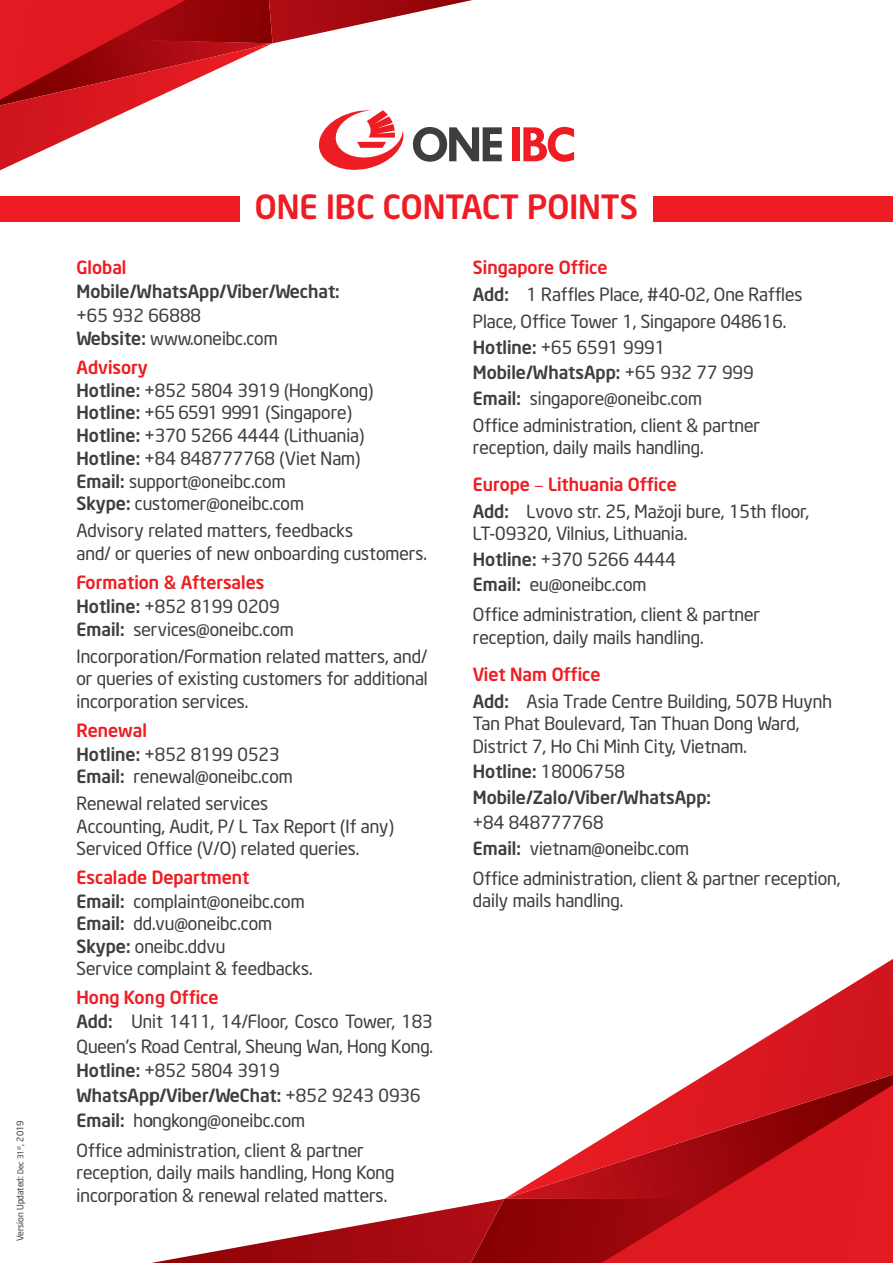
<style>
.page{position:relative;width:893px;height:1263px;background:#fff}
.page>*{position:absolute;margin:0;border:0;box-sizing:border-box;transform-origin:0 0}
.t1{font:700 33px "UTM Neo Sans Intel";color:#ee1d23}
.t2{font:18px/22.5px "UTM Neo Sans Intel";color:#3e3e3f}
.t3{font:700 18px/25.5px "UTM Neo Sans Intel";color:#3e3e3f}
.t4{font:700 18px "UTM Neo Sans Intel";color:#ee1d23}
.t5{font:9px "UTM Neo Sans Intel";color:#3e3e3f}
.s1{font-size:7.95px}
.s2{font-weight:700}
.s3{font-weight:700;color:#ee1d23}
.s4{font-family:"Myriad Pro";color:#ee1d23}
.s5{font-family:"Myriad Pro"}
.s6{font-weight:400}
</style>
<div class="page">
<div style="left:0;top:196px;width:239px;height:25px;background:#ee1d23"></div>
<div style="left:654px;top:196px;width:239px;height:25px;background:#ee1d23"></div>
<div style="left:512px;top:127px;width:7px;height:34px;background:#ee1d23"></div>
<svg style="left:523px;top:127px;width:51px;height:35px"></svg>
<svg style="left:509px;top:959px;width:384px;height:237px"></svg>
<svg style="left:151px;top:1196px;width:450px;height:67px"></svg>
<svg style="left:601px;top:1085px;width:292px;height:178px;background:#cc1e24"></svg>
<svg style="left:0;top:0;width:502px;height:171px"></svg>
<p class="t5" style="left:13px;top:1241px;width:122px;rotate:-90deg">Version Updated: <span class="s1">Dec 31</span><sup>st</sup>, 2019</p>
<h1 class="t1" style="left:255px;top:180px;width:385px">ONE IBC CONTACT POINTS</h1>
<p class="t4" style="left:77px;top:253px;width:51px">Global</p>
<p class="t3" style="left:77px;top:277px;width:265px">Mobile/WhatsApp/Viber/Wechat:</p>
<p class="t2" style="left:77px;top:302px;width:203px">+65 932 66888<br><span class="s2">Website:</span> www.oneibc.com</p>
<p class="t2" style="left:77px;top:354px;width:298px"><span class="s3">Advisory<br></span><span class="s2">Hotline:</span> +852 5804 3919 (HongKong)<br><span class="s2">Hotline:</span> +65 6591 9991 (Singapore)<br><span class="s2">Hotline:</span> +370 5266 4444 (Lithuania)<br><span class="s2">Hotline:</span> +84 848777768 (Viet Nam)<br><span class="s2">Email:</span> support@oneibc.com<br><span class="s2">Skype:</span> customer@oneibc.com</p>
<p class="t2" style="left:77px;top:518px;width:352px">Advisory related matters, feedbacks<br>and/ or queries of new onboarding customers.</p>
<p class="t2" style="left:77px;top:569px;width:219px;line-height:23.2px"><span class="s3">Formation &amp; Aftersales<br></span><span class="s2">Hotline:</span> +852 8199 0209<br><span class="s2">Email:</span> services@oneibc.com</p>
<p class="t2" style="left:77px;top:643px;width:353px;text-align:justify">Incorporation/Formation related matters, and/ or queries of existing customers for additional incorporation services.</p>
<p class="t2" style="left:77px;top:717px;width:218px;line-height:23.2px"><span class="s3">Renewal<br></span><span class="s2">Hotline:</span> +852 8199 0523<br><span class="s2">Email:</span> renewal@oneibc.com</p>
<p class="t2" style="left:77px;top:790px;width:319px">Renewal related services<br>Accounting, Audit, P/ L Tax Report (If any)<br>Serviced Office (V/O) related queries.</p>
<p class="t2" style="left:77px;top:864px;width:237px"><span class="s3">Escalade Department<br></span><span class="s2">Email:</span> complaint@oneibc.com<br><span class="s2">Email:</span> dd.vu@oneibc.com<br><span class="s2">Skype:</span> oneibc.ddvu<br>Service complaint &amp; feedbacks.</p>
<p class="t2" style="left:77px;top:983px;width:358px;line-height:24.6px"><span class="s3">Hong Kong Office<br></span><span class="s2">Add:</span> Unit 1411, 14/Floor, Cosco Tower, 183<br>Queen's Road Central, Sheung Wan, Hong Kong.<br><span class="s2">Hotline:</span> +852 5804 3919<br><span class="s2">WhatsApp/Viber/WeChat:</span> +852 9243 0936<br><span class="s2">Email:</span> hongkong@oneibc.com</p>
<p class="t2" style="left:77px;top:1137px;width:319px">Office administration, client &amp; partner reception, daily mails handling, Hong Kong incorporation &amp; renewal related matters.</p>
<p class="t2" style="left:473px;top:253px;width:331px;line-height:26.2px"><span class="s3">Singapore Office<br></span><span class="s2">Add:</span> 1 Raffles Place, #40-02, One Raffles<br>Place, Office Tower 1, Singapore 048616.<br><span class="s2">Hotline:</span> +65 6591 9991<br><span class="s2">Mobile/WhatsApp:</span> +65 932 77 999<br><span class="s2">Email:</span> singapore@oneibc.com<br>Office administration, client &amp; partner</p>
<p class="t2" style="left:473px;top:428px;width:232px;line-height:36.3px">reception, daily mails handling.<br><span class="s3">Europe</span> <span class="s4">–</span> <span class="s3">Lithuania Office</span></p>
<p class="t2" style="left:473px;top:498px;width:338px"><span class="s2">Add:</span> Lvovo str. 25, Ma<span class="s5">ž</span>oji bure, 15th floor,<br>LT-09320, Vilnius, Lithuania.</p>
<p class="t2" style="left:473px;top:544px;width:205px;line-height:25.5px"><span class="s2">Hotline:</span> +370 5266 4444<br><span class="s2">Email:</span> eu@oneibc.com</p>
<p class="t2" style="left:473px;top:601px;width:289px">Office administration, client &amp; partner reception, daily mails handling.</p>
<p class="t2" style="left:473px;top:658px;width:361px;line-height:27px"><span class="s3">Viet Nam Office<br></span><span class="s2">Add:</span> Asia Trade Centre Building, 507B Huynh</p>
<p class="t2" style="left:473px;top:710px;width:328px">Tan Phat Boulevard, Tan Thuan Dong Ward,<br>District 7, Ho Chi Minh City, Vietnam.</p>
<p class="t3" style="left:473px;top:756px;width:239px">Hotline: <span class="s6">18006758<br></span>Mobile/Zalo/Viber/WhatsApp:</p>
<p class="t2" style="left:473px;top:808px;width:218px;line-height:25.5px">+84 848777768<br><span class="s2">Email:</span> vietnam@oneibc.com</p>
<p class="t2" style="left:473px;top:865px;width:369px">Office administration, client &amp; partner reception, daily mails handling.</p>
</div>
